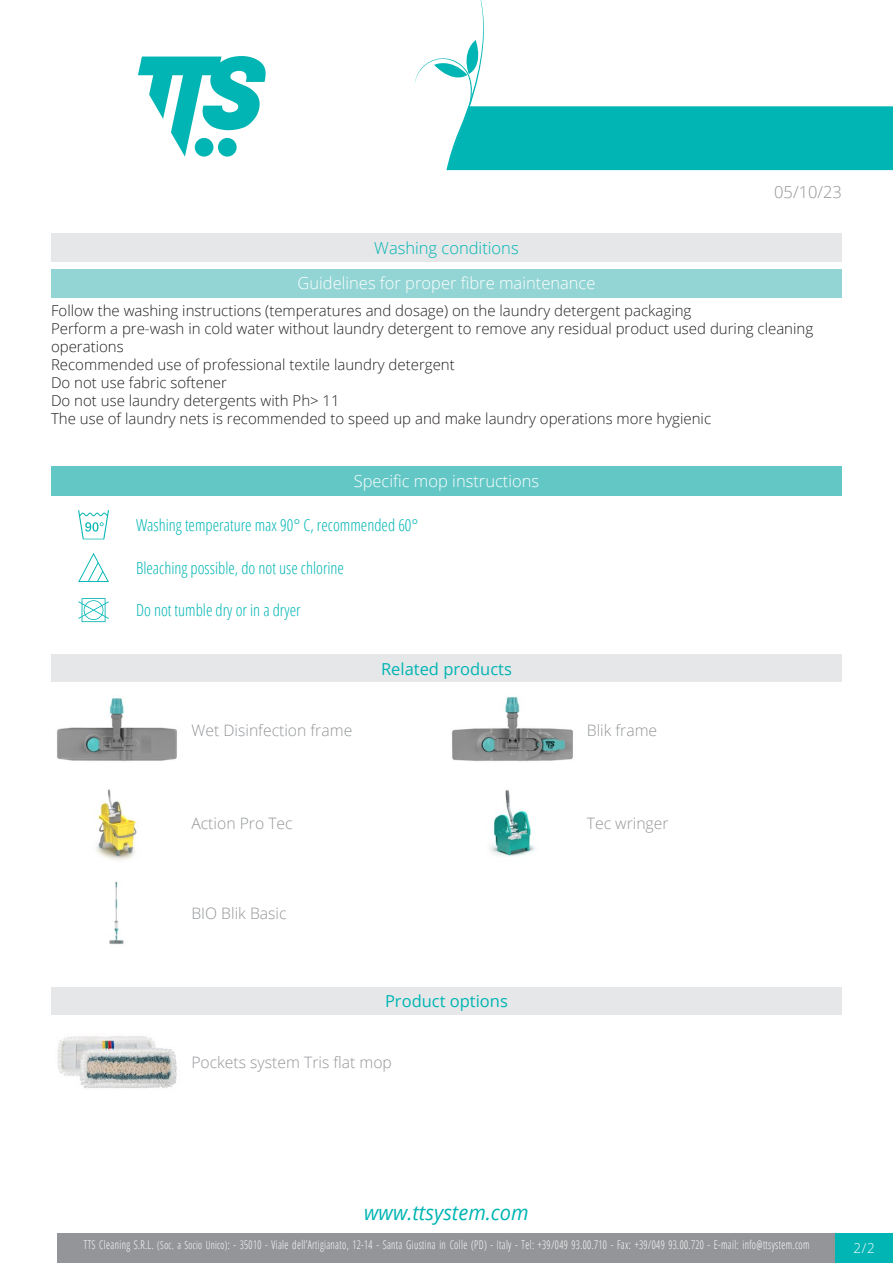
<style>
.page{position:relative;width:893px;height:1263px;background:#fff}
.page>*{position:absolute;margin:0;border:0;box-sizing:border-box;transform-origin:0 0}
.t1{font:italic 20.85px "Open Sans";color:#00b5b3;scale:.96 1}
.TestoTempLavaggio{font:300 16.5px "Open Sans Condensed";color:#00b5b3}
.Titolo12{font:300 16.5px "Open Sans";color:#fff}
.TestoCandeggio{font:300 16.5px "Open Sans Condensed";color:#00b5b3}
.TestoAsciugaturaMeccanica{font:300 16.5px "Open Sans Condensed";color:#00b5b3}
.Titolo13{font:300 16.5px "Open Sans";color:#fff}
.Titolo11{font:300 16.5px "Open Sans";color:#00b5b3}
.Titolo4{font:16.5px "Open Sans";color:#00b5b3}
.Titolo5{font:16.5px "Open Sans";color:#00b5b3}
.t2{font:300 16.5px "Open Sans";color:#939598}
.Nome{font:300 15.75px "Open Sans";color:#939598}
.MantenimentoFibre{font:300 15px/18px "Open Sans";color:#231f20}
.t3{font:300 13.5px "Open Sans";color:#fff}
.t4{font:300 12px "Open Sans Condensed";letter-spacing:.035em;color:#fff;scale:.85 1}
.s1{font-size:11.25px}
</style>
<div class="page">
<svg style="left:138px;top:56px;width:128px;height:101px"></svg>
<div style="left:57px;top:1233px;width:779px;height:30px;background:#939598"></div>
<div style="left:836px;top:1233px;width:57px;height:30px;background:#00b5b3"></div>
<svg style="left:415px;top:0;width:478px;height:170px"></svg>
<div style="left:51px;top:234px;width:791px;height:28px;background:#e6e7e9"></div>
<div style="left:51px;top:269px;width:791px;height:28px;background:#93d5d5"></div>
<div style="left:51px;top:466px;width:791px;height:30px;background:#63c7c6"></div>
<svg style="left:78px;top:510px;width:31px;height:29px"></svg>
<svg style="left:78px;top:553px;width:31px;height:29px"></svg>
<svg style="left:78px;top:598px;width:31px;height:24px"></svg>
<div style="left:51px;top:654px;width:791px;height:28px;background:#e6e7e9"></div>
<img style="left:57px;top:697px;width:120px;height:65px">
<img style="left:452px;top:696px;width:121px;height:66px">
<img style="left:96px;top:789px;width:41px;height:71px">
<img style="left:489px;top:790px;width:46px;height:67px">
<img style="left:109px;top:881px;width:15px;height:63px">
<div style="left:51px;top:986px;width:791px;height:28px;background:#e6e7e9"></div>
<img style="left:57px;top:1036px;width:120px;height:53px">
<p class="t2" style="left:774px;top:180px;width:69px">05/10/23</p>
<p class="Titolo11" style="left:374px;top:237px;width:146px">Washing conditions</p>
<p class="Titolo12" style="left:297px;top:272px;width:300px">Guidelines for proper fibre maintenance</p>
<p class="MantenimentoFibre" style="left:51px;top:301px;width:642px">Follow the washing instructions (temperatures and dosage) on the laundry detergent packaging</p>
<p class="MantenimentoFibre" style="left:51px;top:319px;width:764px">Perform a pre-wash in cold water without laundry detergent to remove any residual product used during cleaning operations</p>
<p class="MantenimentoFibre" style="left:51px;top:355px;width:405px">Recommended use of professional textile laundry detergent</p>
<p class="MantenimentoFibre" style="left:51px;top:373px;width:177px">Do not use fabric softener</p>
<p class="MantenimentoFibre" style="left:51px;top:391px;width:290px">Do not use laundry detergents with Ph&gt; 11</p>
<p class="MantenimentoFibre" style="left:51px;top:409px;width:662px">The use of laundry nets is recommended to speed up and make laundry operations more hygienic</p>
<p class="Titolo13" style="left:354px;top:470px;width:187px">Specific mop instructions</p>
<p class="TestoTempLavaggio" style="left:136px;top:514px;width:284px">Washing temperature max 90° C, recommended 60°</p>
<p class="TestoCandeggio" style="left:136px;top:556px;width:209px">Bleaching possible, do not use chlorine</p>
<p class="TestoAsciugaturaMeccanica" style="left:136px;top:599px;width:166px">Do not tumble dry or in a dryer</p>
<p class="Titolo4" style="left:381px;top:657px;width:132px">Related products</p>
<p class="Nome" style="left:191px;top:719px;width:162px">Wet Disinfection frame</p>
<p class="Nome" style="left:587px;top:719px;width:72px">Blik frame</p>
<p class="Nome" style="left:191px;top:813px;width:103px">Action Pro Tec</p>
<p class="Nome" style="left:587px;top:813px;width:83px">Tec wringer</p>
<p class="Nome" style="left:191px;top:902px;width:97px">BIO Blik Basic</p>
<p class="Titolo5" style="left:385px;top:989px;width:124px">Product options</p>
<p class="Nome" style="left:191px;top:1051px;width:202px">Pockets system Tris flat mop</p>
<h1 class="t1" style="left:364px;top:1198px;width:173px">www.ttsystem.com</h1>
<p class="t4" style="left:84px;top:1236px;width:855px">TTS Cleaning S.R.L. <span class="s1">(Soc. a Socio Unico)</span>: - 35010 - Viale dell’Artigianato, 12-14 - Santa Giustina in Colle (PD) - Italy - Tel: +39/049 93.00.710 - Fax: +39/049 93.00.720 - E-mail: info@ttsystem.com</p>
<p class="t3" style="left:854px;top:1239px;width:23px">2/2</p>
</div>
